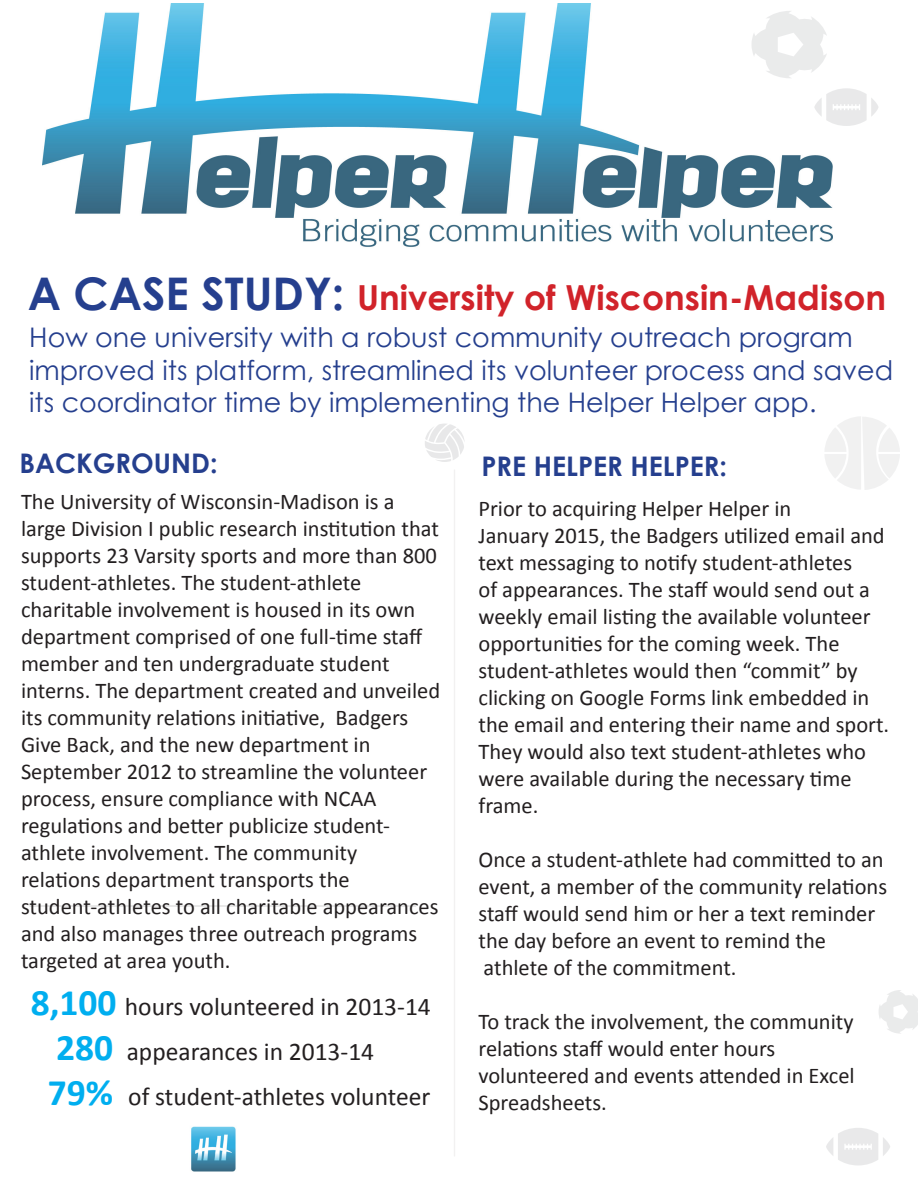
<style>
.page{position:relative;width:918px;height:1188px;background:#fff}
.page>*{position:absolute;margin:0;border:0;box-sizing:border-box;transform-origin:0 0}
.t1{font:700 34.5px "Century Gothic";color:#d1232a}
.t2{font:27px/32.4px "Century Gothic";color:#253f8e}
.t3{font:700 27px "Century Gothic";color:#253f8e}
.t4{font:25.5px "Calibri";color:#231f20}
.t5{font:22.5px/27px "Calibri";color:#231f20}
.s1{font-size:45px;color:#253f8e}
.s2{font-weight:700;font-size:37.5px;color:#00aeef}
</style>
<div class="page">
<img style="left:42px;top:3px;width:790px;height:244px">
<hr style="left:454px;top:470px;width:1px;height:686px;background:#231f20">
<hr style="left:29px;top:905px;width:387px;height:2px;background:#231f20">
<img style="left:191px;top:1126px;width:45px;height:45px">
<svg style="left:825px;top:417px;width:75px;height:73px"></svg>
<svg style="left:826px;top:1128px;width:64px;height:38px"></svg>
<svg style="left:425px;top:424px;width:40px;height:38px"></svg>
<svg style="left:879px;top:990px;width:39px;height:44px"></svg>
<svg style="left:752px;top:11px;width:75px;height:67px"></svg>
<svg style="left:814px;top:88px;width:64px;height:38px"></svg>
<p class="t1" style="left:28px;top:276px;width:860px"><span class="s1">A CASE STUDY:</span> University of Wisconsin-Madison</p>
<p class="t2" style="left:29px;top:321px;width:825px">How one university with a robust community outreach program</p>
<p class="t2" style="left:29px;top:353px;width:865px">improved its platform, streamlined its volunteer process and saved its coordinator time by implementing the Helper Helper app.</p>
<p class="t3" style="left:20px;top:446px;width:200px">BACKGROUND:</p>
<p class="t5" style="left:21px;top:487px;width:419px">The University of Wisconsin-Madison is a large Division I public research institution that supports 23 Varsity sports and more than 800 student-athletes. The student-athlete</p>
<p class="t5" style="left:21px;top:595px;width:403px">charitable involvement is housed in its own department comprised of one full-time staff member and ten undergraduate student</p>
<p class="t5" style="left:21px;top:676px;width:421px">interns. The department created and unveiled its community relations initiative, Badgers<br>Give Back, and the new department in</p>
<p class="t5" style="left:21px;top:757px;width:408px">September 2012 to streamline the volunteer process, ensure compliance with NCAA</p>
<p class="t5" style="left:21px;top:811px;width:370px">regulations and better publicize student-</p>
<p class="t5" style="left:21px;top:838px;width:338px">athlete involvement. The community</p>
<p class="t5" style="left:21px;top:865px;width:330px">relations department transports the</p>
<p class="t5" style="left:21px;top:892px;width:419px">student-athletes to all charitable appearances and also manages three outreach programs</p>
<p class="t5" style="left:21px;top:946px;width:211px">targeted at area youth.</p>
<p class="t4" style="left:31px;top:991px;width:402px"><span class="s2">8,100</span> hours volunteered in 2013-14</p>
<p class="t4" style="left:56px;top:1036px;width:320px"><span class="s2">280</span> appearances in 2013-14</p>
<p class="t4" style="left:48px;top:1081px;width:384px"><span class="s2">79%</span> of student-athletes volunteer</p>
<p class="t3" style="left:482px;top:449px;width:247px">PRE HELPER HELPER:</p>
<p class="t5" style="left:478px;top:494px;width:314px">Prior to acquiring Helper Helper in</p>
<p class="t5" style="left:478px;top:521px;width:412px">January 2015, the Badgers utilized email and text messaging to notify student-athletes<br>of appearances. The staff would send out a weekly email listing the available volunteer opportunities for the coming week. The student-athletes would then “commit” by clicking on Google Forms link embedded in the email and entering their name and sport.<br>They would also text student-athletes who were available during the necessary time frame.</p>
<p class="t5" style="left:478px;top:845px;width:410px">Once a student-athlete had committed to an event, a member of the community relations staff would send him or her a text reminder the day before an event to remind the</p>
<p class="t5" style="left:484px;top:953px;width:255px">athlete of the commitment.</p>
<p class="t5" style="left:478px;top:1007px;width:377px">To track the involvement, the community</p>
<p class="t5" style="left:478px;top:1034px;width:298px">relations staff would enter hours</p>
<p class="t5" style="left:478px;top:1061px;width:378px">volunteered and events attended in Excel<br>Spreadsheets.</p>
</div>
